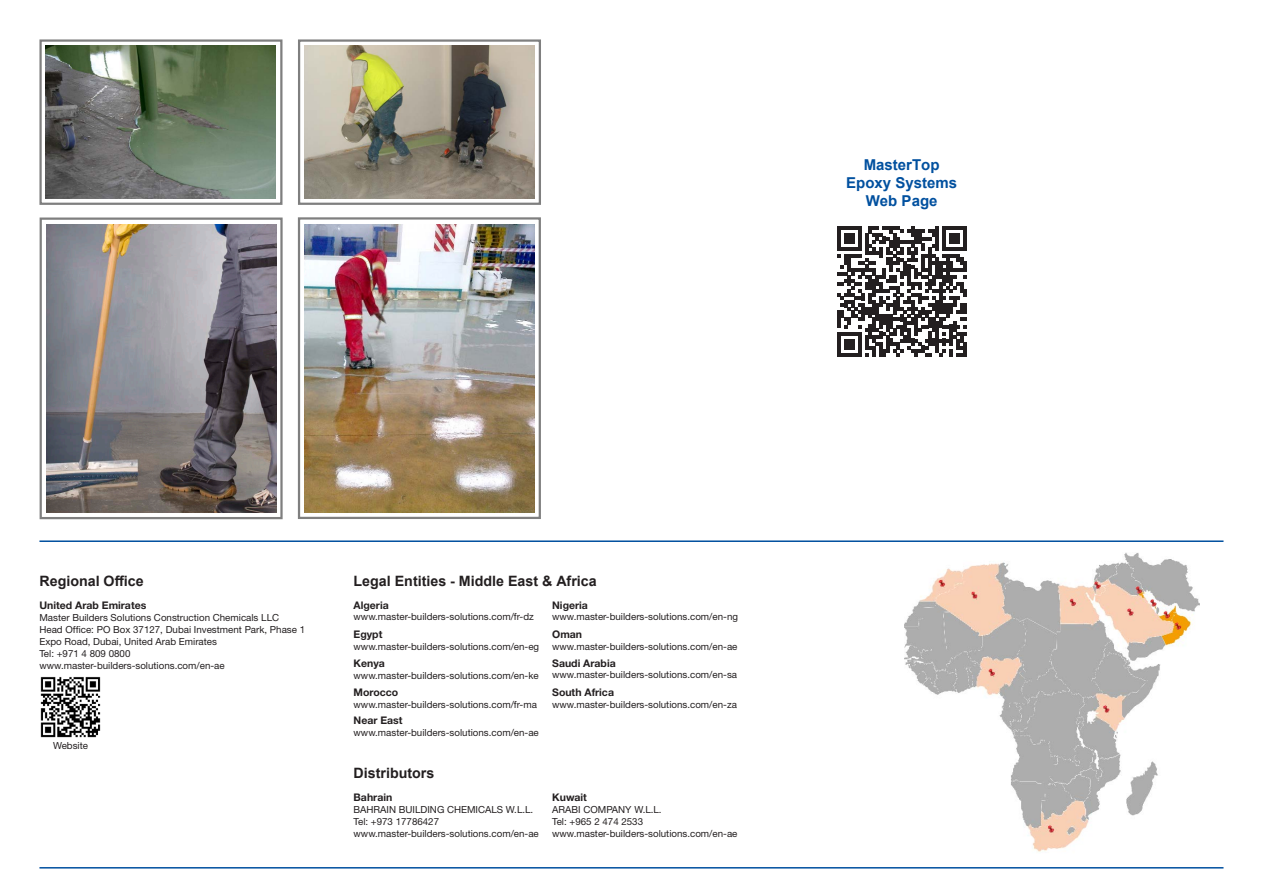
<style>
.page{position:relative;width:1263px;height:893px;background:#fff}
.page>*{position:absolute;margin:0;border:0;box-sizing:border-box;transform-origin:0 0}
.t1{font:700 15px/18px "Arial";color:#01509f;text-align:center}
.t2{font:700 14.25px "Arial";color:#231f20}
.t3{font:700 10.5px "Helvetica Neue";color:#231f20}
.t4{font:9.75px "Helvetica Neue";color:#231f20}
</style>
<div class="page">
<img style="left:46px;top:46px;width:230px;height:152px">
<div style="left:39px;top:39px;width:243px;height:166px;border:2px solid #7f7f7f"></div>
<img style="left:46px;top:224px;width:230px;height:289px">
<div style="left:40px;top:217px;width:243px;height:302px;border:2px solid #7f7f7f"></div>
<img style="left:304px;top:46px;width:230px;height:152px">
<div style="left:298px;top:39px;width:243px;height:166px;border:2px solid #7f7f7f"></div>
<img style="left:304px;top:224px;width:230px;height:289px">
<div style="left:298px;top:217px;width:243px;height:302px;border:2px solid #7f7f7f"></div>
<svg style="left:837px;top:226px;width:130px;height:130px"></svg>
<hr style="left:963px;top:342px;width:4px;height:14px;background:#231f20">
<hr style="left:39px;top:540px;width:1184px;height:2px;background:#01509f">
<hr style="left:39px;top:867px;width:1184px;height:1px;background:#01509f">
<img style="left:905px;top:553px;width:294px;height:299px">
<img style="left:40px;top:676px;width:61px;height:62px">
<p class="t1" style="left:846px;top:156px;width:112px">MasterTop<br>Epoxy Systems<br>Web Page</p>
<p class="t2" style="left:39px;top:571px;width:106px">Regional Office</p>
<p class="t2" style="left:354px;top:571px;width:245px">Legal Entities - Middle East &amp; Africa</p>
<p class="t3" style="left:39px;top:598px;width:108px">United Arab Emirates</p>
<p class="t4" style="left:39px;top:611px;width:241px">Master Builders Solutions Construction Chemicals LLC</p>
<p class="t4" style="left:39px;top:623px;width:267px">Head Office: PO Box 37127, Dubai Investment Park, Phase 1</p>
<p class="t4" style="left:39px;top:635px;width:179px">Expo Road, Dubai, United Arab Emirates</p>
<p class="t4" style="left:39px;top:647px;width:92px">Tel: +971 4 809 0800</p>
<p class="t4" style="left:39px;top:659px;width:187px">www.master-builders-solutions.com/en-ae</p>
<p class="t4" style="left:53px;top:740px;width:36px">Website</p>
<p class="t3" style="left:354px;top:598px;width:37px">Algeria</p>
<p class="t4" style="left:354px;top:611px;width:182px">www.master-builders-solutions.com/fr-dz</p>
<p class="t3" style="left:552px;top:598px;width:37px">Nigeria</p>
<p class="t4" style="left:552px;top:611px;width:187px">www.master-builders-solutions.com/en-ng</p>
<p class="t3" style="left:354px;top:627px;width:30px">Egypt</p>
<p class="t4" style="left:354px;top:640px;width:187px">www.master-builders-solutions.com/en-eg</p>
<p class="t3" style="left:552px;top:627px;width:31px">Oman</p>
<p class="t4" style="left:552px;top:640px;width:187px">www.master-builders-solutions.com/en-ae</p>
<p class="t3" style="left:354px;top:656px;width:33px">Kenya</p>
<p class="t4" style="left:354px;top:669px;width:187px">www.master-builders-solutions.com/en-ke</p>
<p class="t3" style="left:552px;top:656px;width:65px">Saudi Arabia</p>
<p class="t4" style="left:552px;top:669px;width:186px">www.master-builders-solutions.com/en-sa</p>
<p class="t3" style="left:354px;top:685px;width:46px">Morocco</p>
<p class="t4" style="left:354px;top:698px;width:185px">www.master-builders-solutions.com/fr-ma</p>
<p class="t3" style="left:552px;top:685px;width:63px">South Africa</p>
<p class="t4" style="left:552px;top:698px;width:186px">www.master-builders-solutions.com/en-za</p>
<p class="t3" style="left:354px;top:714px;width:51px">Near East</p>
<p class="t4" style="left:354px;top:727px;width:187px">www.master-builders-solutions.com/en-ae</p>
<p class="t2" style="left:354px;top:763px;width:82px">Distributors</p>
<p class="t3" style="left:354px;top:790px;width:40px">Bahrain</p>
<p class="t4" style="left:354px;top:803px;width:181px">BAHRAIN BUILDING CHEMICALS W.L.L.</p>
<p class="t4" style="left:354px;top:815px;width:87px">Tel: +973 17786427</p>
<p class="t4" style="left:354px;top:827px;width:187px">www.master-builders-solutions.com/en-ae</p>
<p class="t3" style="left:552px;top:790px;width:36px">Kuwait</p>
<p class="t4" style="left:552px;top:803px;width:111px">ARABI COMPANY W.L.L.</p>
<p class="t4" style="left:552px;top:815px;width:92px">Tel: +965 2 474 2533</p>
<p class="t4" style="left:552px;top:827px;width:187px">www.master-builders-solutions.com/en-ae</p>
</div>
